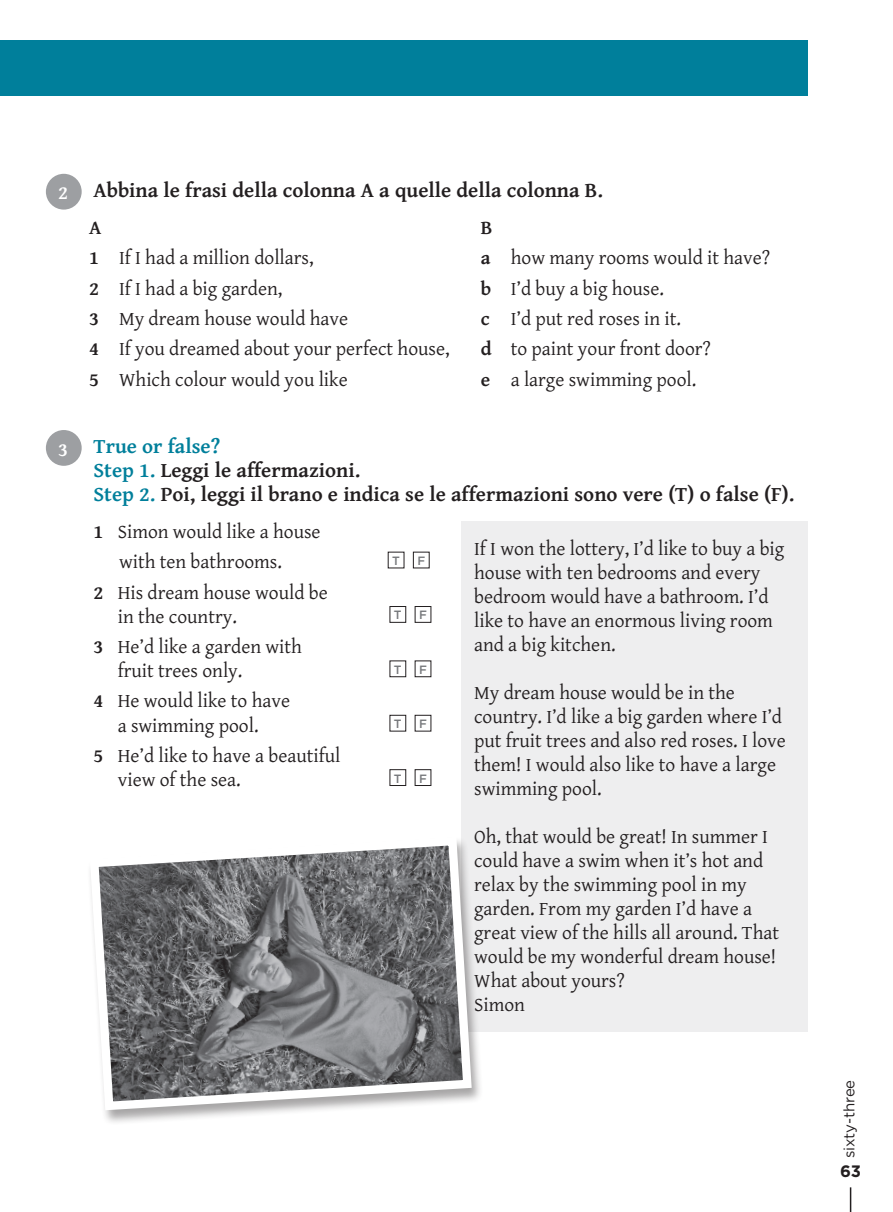
<style>
.page{position:relative;width:893px;height:1212px;background:#fff}
.page>*{position:absolute;margin:0;border:0;box-sizing:border-box;transform-origin:0 0}
.t1{font:700 21px/24px "Kind 06";color:#231f20}
.t2{font:700 21px "Kind 10";color:#007f9b}
.t3{font:19.5px/24px "Kind 10";color:#231f20}
.t4{font:700 19.5px "Kind 10";color:#fff}
.t5{font:700 19.5px "Kind 10";color:#231f20}
.t6{font:700 16.5px "Gotham";color:#231f20}
.t7{font:15px "Gotham";letter-spacing:-.005em;color:#231f20}
.t8{font:500 12px "Gotham";color:#76787b}
.s1{font-weight:700}
.s2{font-family:"Kind 10";color:#007f9b}
</style>
<div class="page">
<div style="left:0;top:40px;width:808px;height:56px;background:#007f9b"></div>
<svg style="left:850px;top:1187px;width:1px;height:25px"></svg>
<div style="left:413px;top:552px;width:17px;height:16px;border:1px solid #231f20"></div>
<div style="left:390px;top:606px;width:16px;height:17px;border:1px solid #231f20"></div>
<div style="left:415px;top:606px;width:16px;height:17px;border:1px solid #231f20"></div>
<div style="left:390px;top:660px;width:16px;height:17px;border:1px solid #231f20"></div>
<div style="left:415px;top:660px;width:16px;height:17px;border:1px solid #231f20"></div>
<div style="left:390px;top:715px;width:16px;height:16px;border:1px solid #231f20"></div>
<div style="left:415px;top:715px;width:16px;height:16px;border:1px solid #231f20"></div>
<div style="left:390px;top:769px;width:16px;height:17px;border:1px solid #231f20"></div>
<div style="left:415px;top:769px;width:16px;height:17px;border:1px solid #231f20"></div>
<div style="left:46px;top:430px;width:36px;height:36px;background:#9d9fa2;border-radius:50%"></div>
<div style="left:46px;top:174px;width:36px;height:36px;background:#9d9fa2;border-radius:50%"></div>
<div style="left:461px;top:521px;width:347px;height:510px;background:#eeeeef"></div>
<div style="left:86px;top:836px;width:398px;height:289px;background:#231f20;opacity:.4"></div>
<svg style="left:86px;top:836px;width:390px;height:279px"></svg>
<p class="t4" style="left:58px;top:178px;width:11px">2</p>
<p class="t4" style="left:58px;top:435px;width:11px">3</p>
<p class="t1" style="left:94px;top:177px;width:511px">Abbina le frasi della colonna A a quelle della colonna B.</p>
<p class="t5" style="left:89px;top:213px;width:14px">A</p>
<p class="t5" style="left:481px;top:213px;width:13px">B</p>
<p class="t3" style="left:89px;top:245px;width:226px"><span class="s1">1</span> If I had a million dollars,</p>
<p class="t3" style="left:481px;top:245px;width:291px"><span class="s1">a</span> how many rooms would it have?</p>
<p class="t3" style="left:89px;top:275px;width:194px"><span class="s1">2</span> If I had a big garden,</p>
<p class="t3" style="left:481px;top:275px;width:184px"><span class="s1">b</span> I’d buy a big house.</p>
<p class="t3" style="left:89px;top:305px;width:260px"><span class="s1">3</span> My dream house would have</p>
<p class="t3" style="left:481px;top:305px;width:202px"><span class="s1">c</span> I’d put red roses in it.</p>
<p class="t3" style="left:89px;top:336px;width:362px"><span class="s1">4</span> If you dreamed about your perfect house,</p>
<p class="t3" style="left:481px;top:336px;width:232px"><span class="s1">d</span> to paint your front door?</p>
<p class="t3" style="left:89px;top:366px;width:260px"><span class="s1">5</span> Which colour would you like</p>
<p class="t3" style="left:481px;top:366px;width:217px"><span class="s1">e</span> a large swimming pool.</p>
<p class="t2" style="left:94px;top:430px;width:128px">True or false?</p>
<p class="t1" style="left:94px;top:458px;width:702px"><span class="s2">Step 1.</span> Leggi le affermazioni.<br><span class="s2">Step 2.</span> Poi, leggi il brano e indica se le affermazioni sono vere (T) o false (F).</p>
<p class="t3" style="left:119px;top:515px;width:203px;line-height:30.5px;text-indent:-26px"><span class="s1">1</span> Simon would like a house with ten bathrooms.</p>
<p class="t3" style="left:474px;top:536px;width:312px">If I won the lottery, I’d like to buy a big house with ten bedrooms and every bedroom would have a bathroom. I’d like to have an enormous living room and a big kitchen.</p>
<p class="t3" style="left:474px;top:680px;width:313px">My dream house would be in the country. I’d like a big garden where I’d put fruit trees and also red roses. I love them! I would also like to have a large swimming pool.</p>
<p class="t3" style="left:474px;top:824px;width:306px">Oh, that would be great! In summer I could have a swim when it’s hot and relax by the swimming pool in my garden. From my garden I’d have a great view of the hills all around. That would be my wonderful dream house!<br>What about yours?<br>Simon</p>
<p class="t8" style="left:392px;top:554px;width:34px">T F</p>
<p class="t3" style="left:118px;top:579px;width:211px;text-indent:-24px"><span class="s1">2</span> His dream house would be in the country.</p>
<p class="t8" style="left:394px;top:608px;width:34px">T F</p>
<p class="t3" style="left:118px;top:634px;width:186px;text-indent:-24px"><span class="s1">3</span> He’d like a garden with fruit trees only.</p>
<p class="t8" style="left:394px;top:663px;width:34px">T F</p>
<p class="t3" style="left:94px;top:688px;width:198px;text-align:center"><span class="s1">4</span> He would like to have a swimming pool.</p>
<p class="t8" style="left:394px;top:717px;width:34px">T F</p>
<p class="t3" style="left:118px;top:742px;width:224px;text-indent:-24px"><span class="s1">5</span> He’d like to have a beautiful view of the sea.</p>
<p class="t8" style="left:394px;top:771px;width:34px">T F</p>
<p class="t7" style="left:841px;top:1158px;width:80px;rotate:-90deg">sixty-three</p>
<p class="t6" style="left:840px;top:1161px;width:23px">63</p>
</div>
